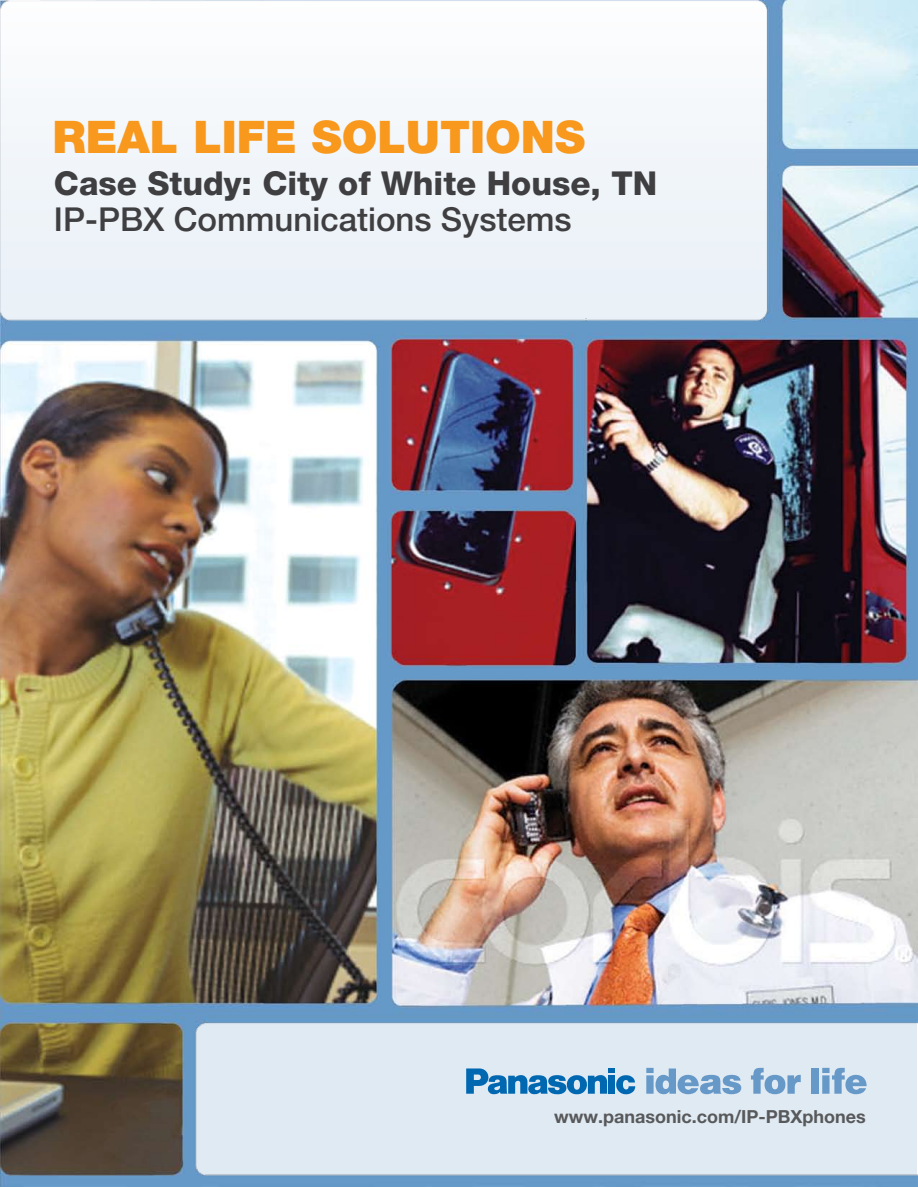
<style>
.page{position:relative;width:918px;height:1188px;background:#fff}
.page>*{position:absolute;margin:0;border:0;box-sizing:border-box;transform-origin:0 0}
.t1{font:900 45px "Helvetica Neue";color:#f8981d}
.t2{font:800 33px "Helvetica Neue";color:#3f3e40}
.t3{font:500 33px "Helvetica Neue";color:#3f3e40}
.t4{font:700 18px "Helvetica Neue";color:#58595b}
</style>
<div class="page">
<img style="left:0;top:0;width:918px;height:1186px">
<svg style="left:646px;top:1068px;width:95px;height:26px;background:#9dbddb"></svg>
<svg style="left:751px;top:1068px;width:50px;height:26px"></svg>
<div style="left:812px;top:1069px;width:7px;height:25px;background:#6799c8"></div>
<svg style="left:822px;top:1068px;width:45px;height:26px"></svg>
<svg style="left:466px;top:1068px;width:169px;height:26px;background:#67a3cf"></svg>
<h1 class="t1" style="left:52px;top:110px;width:534px">REAL LIFE SOLUTIONS</h1>
<h2 class="t2" style="left:54px;top:164px;width:605px">Case Study: City of White House, TN</h2>
<h2 class="t3" style="left:54px;top:200px;width:519px">IP-PBX Communications Systems</h2>
<p class="t4" style="left:554px;top:1105px;width:313px">www.panasonic.com/IP-PBXphones</p>
</div>
